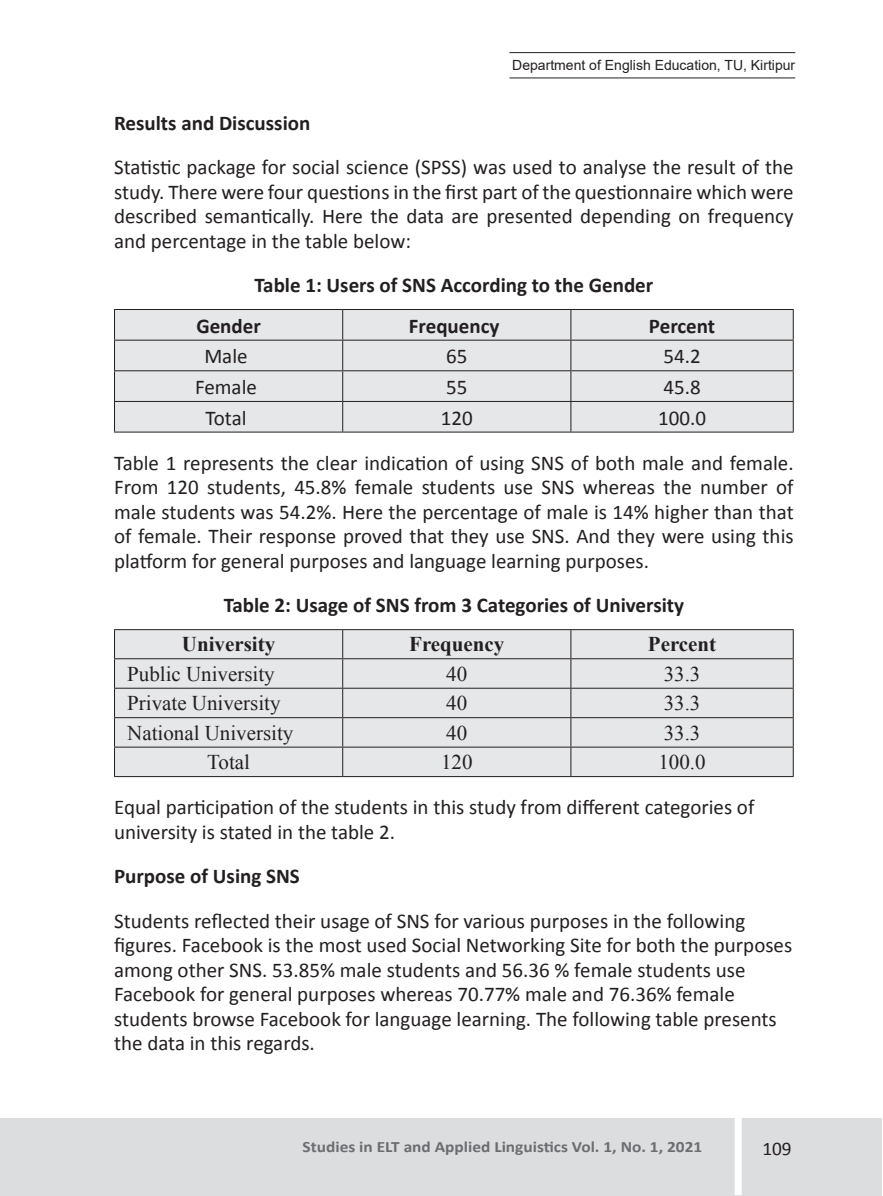
<style>
.page{position:relative;width:883px;height:1196px;background:#fff}
.page>*{position:absolute;margin:0;border:0;box-sizing:border-box;transform-origin:0 0}
.t1{font:21px/24.5px "Calibri";color:#231f20;text-align:justify}
.Tabel_Style{font:700 21px "Calibri";color:#231f20}
.t2{font:21px "Times New Roman";color:#231f20}
.t3{font:700 21px "Times New Roman";color:#231f20}
.Sub_Heading{font:700 21px "Calibri";color:#231f20}
.t4{font:19.25px "Calibri";color:#231f20}
.t5{font:700 15.75px "Calibri";color:#6c6d70;scale:1.1 1}
.t6{font:14px "Arial";color:#231f20}
</style>
<div class="page">
<div style="left:0;top:1118px;width:882px;height:77px;background:#dcdddf"></div>
<div style="left:735px;top:1118px;width:7px;height:77px;background:#fff"></div>
<hr style="left:509px;top:77px;width:286px;height:1px;background:#231f20">
<hr style="left:509px;top:52px;width:286px;height:1px;background:#231f20">
<div style="left:115px;top:310px;width:678px;height:121px;background:#e6e7e9"></div>
<hr style="left:114px;top:309px;width:229px;height:1px;background:#231f20">
<hr style="left:343px;top:309px;width:228px;height:1px;background:#231f20">
<hr style="left:571px;top:309px;width:223px;height:1px;background:#231f20">
<hr style="left:114px;top:340px;width:229px;height:1px;background:#231f20">
<hr style="left:343px;top:340px;width:228px;height:1px;background:#231f20">
<hr style="left:571px;top:340px;width:223px;height:1px;background:#231f20">
<hr style="left:114px;top:370px;width:229px;height:1px;background:#231f20">
<hr style="left:343px;top:370px;width:228px;height:1px;background:#231f20">
<hr style="left:571px;top:370px;width:223px;height:1px;background:#231f20">
<hr style="left:114px;top:401px;width:229px;height:1px;background:#231f20">
<hr style="left:343px;top:401px;width:228px;height:1px;background:#231f20">
<hr style="left:571px;top:401px;width:223px;height:1px;background:#231f20">
<hr style="left:114px;top:431px;width:229px;height:1px;background:#231f20">
<hr style="left:343px;top:431px;width:228px;height:1px;background:#231f20">
<hr style="left:571px;top:431px;width:223px;height:1px;background:#231f20">
<hr style="left:114px;top:310px;width:1px;height:30px;background:#231f20">
<hr style="left:114px;top:340px;width:1px;height:30px;background:#231f20">
<hr style="left:114px;top:371px;width:1px;height:30px;background:#231f20">
<svg style="left:114px;top:402px;width:1px;height:29px"></svg>
<hr style="left:342px;top:310px;width:1px;height:30px;background:#231f20">
<hr style="left:570px;top:310px;width:1px;height:30px;background:#231f20">
<hr style="left:793px;top:310px;width:1px;height:30px;background:#231f20">
<hr style="left:342px;top:340px;width:1px;height:30px;background:#231f20">
<hr style="left:570px;top:340px;width:1px;height:30px;background:#231f20">
<hr style="left:793px;top:340px;width:1px;height:30px;background:#231f20">
<hr style="left:342px;top:371px;width:1px;height:30px;background:#231f20">
<hr style="left:570px;top:371px;width:1px;height:30px;background:#231f20">
<hr style="left:793px;top:371px;width:1px;height:30px;background:#231f20">
<svg style="left:342px;top:402px;width:1px;height:29px"></svg>
<svg style="left:570px;top:402px;width:1px;height:29px"></svg>
<svg style="left:793px;top:402px;width:1px;height:29px"></svg>
<div style="left:115px;top:630px;width:678px;height:146px;background:#e6e7e9"></div>
<hr style="left:114px;top:629px;width:229px;height:1px;background:#231f20">
<hr style="left:343px;top:629px;width:228px;height:1px;background:#231f20">
<hr style="left:571px;top:629px;width:223px;height:1px;background:#231f20">
<hr style="left:114px;top:658px;width:229px;height:1px;background:#231f20">
<hr style="left:343px;top:658px;width:228px;height:1px;background:#231f20">
<hr style="left:571px;top:658px;width:223px;height:1px;background:#231f20">
<hr style="left:114px;top:688px;width:229px;height:1px;background:#231f20">
<hr style="left:343px;top:688px;width:228px;height:1px;background:#231f20">
<hr style="left:571px;top:688px;width:223px;height:1px;background:#231f20">
<hr style="left:114px;top:717px;width:229px;height:1px;background:#231f20">
<hr style="left:343px;top:717px;width:228px;height:1px;background:#231f20">
<hr style="left:571px;top:717px;width:223px;height:1px;background:#231f20">
<hr style="left:114px;top:746px;width:229px;height:1px;background:#231f20">
<hr style="left:343px;top:746px;width:228px;height:1px;background:#231f20">
<hr style="left:571px;top:746px;width:223px;height:1px;background:#231f20">
<hr style="left:114px;top:776px;width:229px;height:1px;background:#231f20">
<hr style="left:343px;top:776px;width:228px;height:1px;background:#231f20">
<hr style="left:571px;top:776px;width:223px;height:1px;background:#231f20">
<svg style="left:114px;top:630px;width:1px;height:146px"></svg>
<svg style="left:342px;top:630px;width:1px;height:146px"></svg>
<svg style="left:570px;top:630px;width:1px;height:146px"></svg>
<svg style="left:793px;top:630px;width:1px;height:146px"></svg>
<p class="t6" style="left:512px;top:55px;width:284px">Department of English Education, TU, Kirtipur</p>
<p class="Tabel_Style" style="left:114px;top:109px;width:198px">Results and Discussion</p>
<p class="t1" style="left:114px;top:155px;width:681px">Statistic package for social science (SPSS) was used to analyse the result of the study. There were four questions in the first part of the questionnaire which were described semantically. Here the data are presented depending on frequency and percentage in the table below:</p>
<p class="Tabel_Style" style="left:254px;top:272px;width:400px">Table 1: Users of SNS According to the Gender</p>
<p class="Tabel_Style" style="left:196px;top:312px;width:66px">Gender</p>
<p class="Tabel_Style" style="left:409px;top:312px;width:92px">Frequency</p>
<p class="Tabel_Style" style="left:649px;top:312px;width:68px">Percent</p>
<p class="t1" style="left:204px;top:344px;width:45px">Male</p>
<p class="t1" style="left:446px;top:344px;width:23px">65</p>
<p class="t1" style="left:663px;top:344px;width:39px">54.2</p>
<p class="t1" style="left:195px;top:375px;width:63px">Female</p>
<p class="t1" style="left:446px;top:375px;width:23px">55</p>
<p class="t1" style="left:663px;top:375px;width:39px">45.8</p>
<p class="t1" style="left:205px;top:405px;width:43px">Total</p>
<p class="t1" style="left:441px;top:405px;width:33px">120</p>
<p class="t1" style="left:658px;top:405px;width:49px">100.0</p>
<p class="t1" style="left:114px;top:451px;width:681px">Table 1 represents the clear indication of using SNS of both male and female.<br>From 120 students, 45.8% female students use SNS whereas the number of male students was 54.2%. Here the percentage of male is 14% higher than that of female. Their response proved that they use SNS. And they were using this platform for general purposes and language learning purposes.</p>
<p class="Tabel_Style" style="left:224px;top:592px;width:462px">Table 2: Usage of SNS from 3 Categories of University</p>
<p class="t3" style="left:182px;top:630px;width:95px">University</p>
<p class="t3" style="left:409px;top:630px;width:97px">Frequency</p>
<p class="t3" style="left:648px;top:630px;width:70px">Percent</p>
<p class="t2" style="left:127px;top:659px;width:149px">Public University</p>
<p class="t2" style="left:446px;top:659px;width:23px">40</p>
<p class="t2" style="left:664px;top:659px;width:38px">33.3</p>
<p class="t2" style="left:127px;top:689px;width:155px">Private University</p>
<p class="t2" style="left:446px;top:689px;width:23px">40</p>
<p class="t2" style="left:664px;top:689px;width:38px">33.3</p>
<p class="t2" style="left:127px;top:718px;width:168px">National University</p>
<p class="t2" style="left:446px;top:718px;width:23px">40</p>
<p class="t2" style="left:664px;top:718px;width:38px">33.3</p>
<p class="t2" style="left:207px;top:748px;width:44px">Total</p>
<p class="t2" style="left:441px;top:748px;width:33px">120</p>
<p class="t2" style="left:658px;top:748px;width:49px">100.0</p>
<p class="t1" style="left:114px;top:795px;width:642px">Equal participation of the students in this study from different categories of university is stated in the table 2.</p>
<p class="Sub_Heading" style="left:114px;top:863px;width:187px">Purpose of Using SNS</p>
<p class="t1" style="left:114px;top:908px;width:680px;text-align:left">Students reflected their usage of SNS for various purposes in the following figures. Facebook is the most used Social Networking Site for both the purposes among other SNS. 53.85% male students and 56.36 % female students use Facebook for general purposes whereas 70.77% male and 76.36% female students browse Facebook for language learning. The following table presents the data in this regards.</p>
<p class="t5" style="left:303px;top:1136px;width:365px">Studies in ELT and Applied Linguistics Vol. 1, No. 1, 2021</p>
<p class="t4" style="left:762px;top:1136px;width:31px">109</p>
</div>
